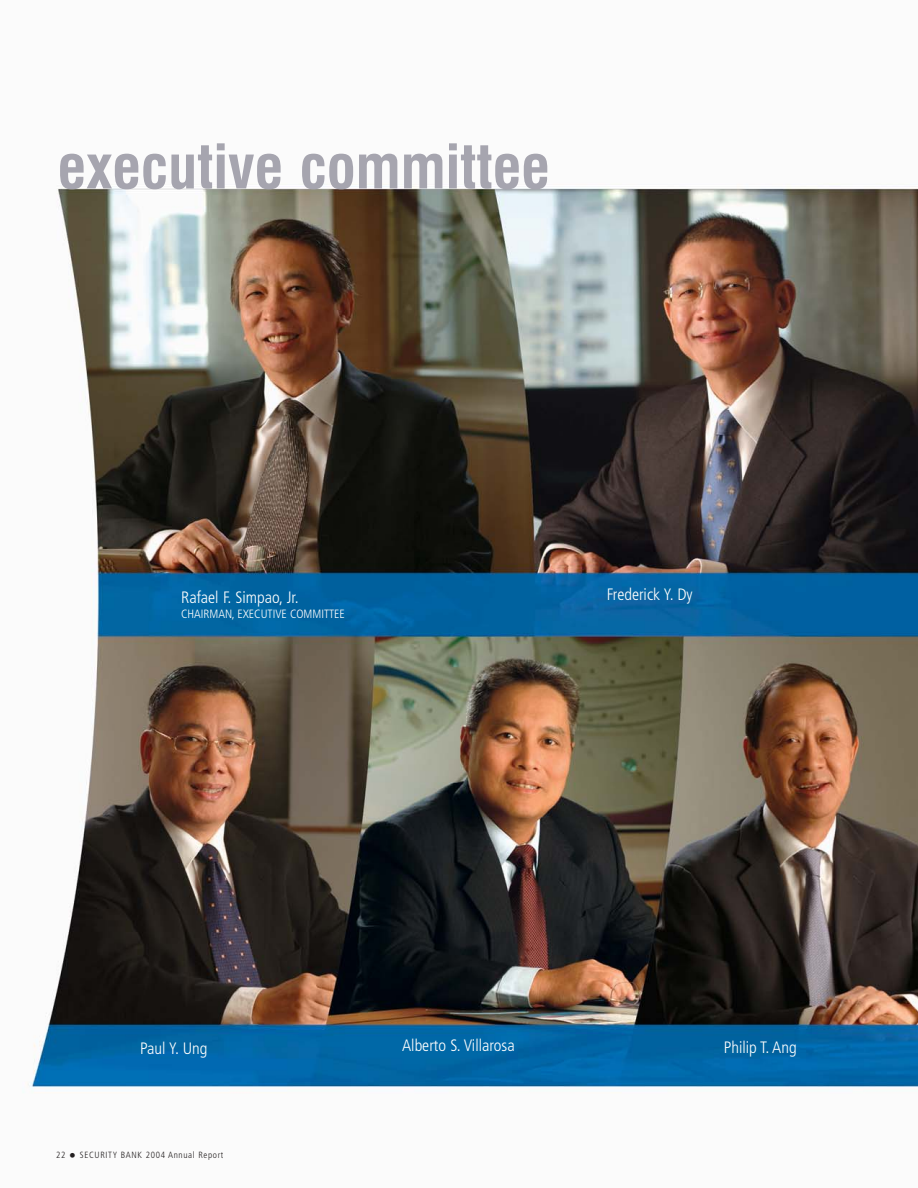
<style>
.page{position:relative;width:918px;height:1188px;background:#fff}
.page>*{position:absolute;margin:0;border:0;box-sizing:border-box;transform-origin:0 0}
.t1{font:700 condensed 60px "Swiss 721 BT";color:#a6a5af}
.t2{font:300 condensed 16.5px "Frutiger";color:#fff}
.t3{font:300 condensed 12px "Frutiger";color:#fff}
.t4{font:300 condensed 9px "Frutiger";letter-spacing:.07em;color:#231f20}
.s1{font-size:13.5px}
</style>
<div class="page">
<img style="left:23px;top:184px;width:895px;height:909px">
<h1 class="t1" style="left:58px;top:142px;width:494px">executive committee</h1>
<p class="t2" style="left:181px;top:590px;width:119px">Rafael F. Simpao, Jr.</p>
<p class="t3" style="left:181px;top:609px;width:165px">CHAIRMAN, EXECUTIVE COMMITTEE</p>
<p class="t2" style="left:607px;top:587px;width:88px">Frederick Y. Dy</p>
<p class="t2" style="left:140px;top:1041px;width:69px">Paul Y. Ung</p>
<p class="t2" style="left:402px;top:1038px;width:114px">Alberto S. Villarosa</p>
<p class="t2" style="left:724px;top:1041px;width:74px">Philip T. Ang</p>
<p class="t4" style="left:56px;top:1152px;width:169px">22 <span class="s1">•</span> SECURITY BANK 2004 Annual Report</p>
</div>
